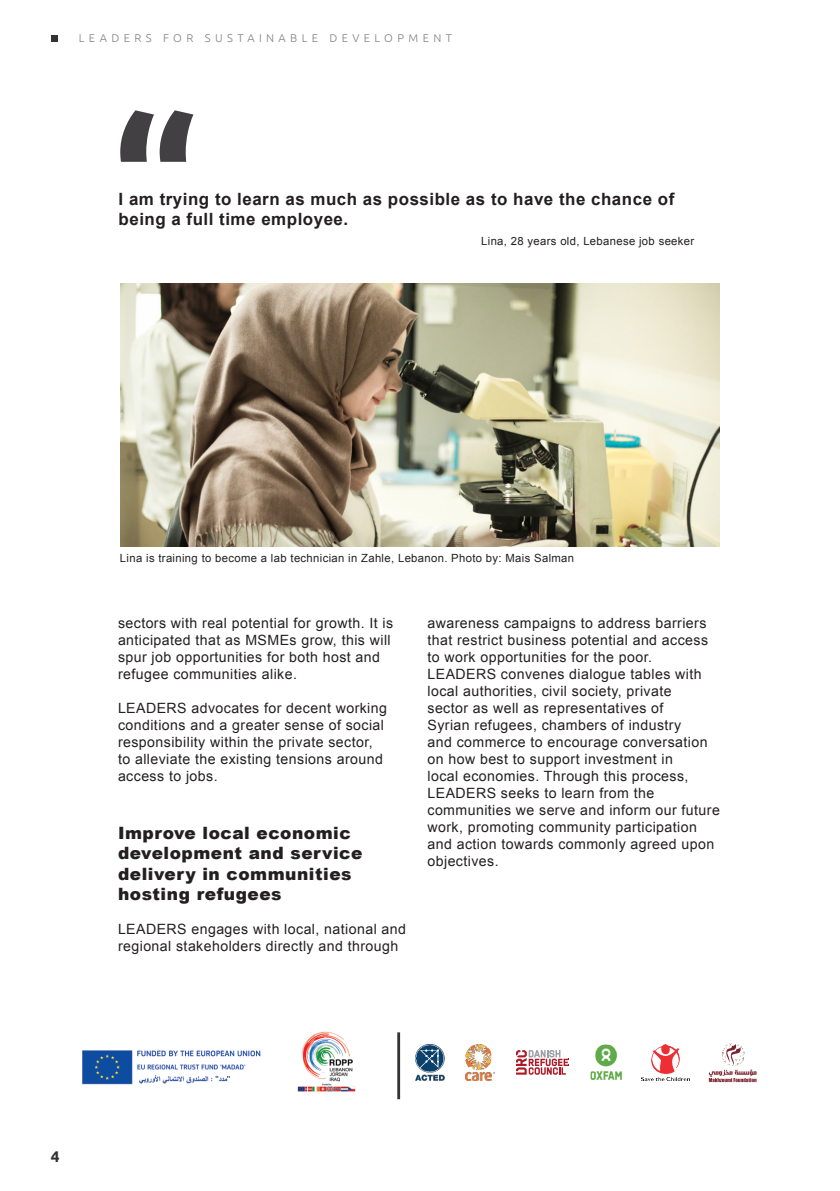
<style>
.page{position:relative;width:840px;height:1191px;background:#fff}
.page>*{position:absolute;margin:0;border:0;box-sizing:border-box;transform-origin:0 0}
.Paragraph_Style_2{font:700 183.2px "Ubuntu";color:#424042}
.t1{font:900 17px/20.4px "Arial";letter-spacing:.03em;color:#231f20}
.t2{font:700 17px/20.2px "Arial";letter-spacing:.03em;color:#231f20}
.t3{font:700 15.6px "Ubuntu";color:#333}
.t4{font:14.2px/17px "Arial";letter-spacing:.03em;color:#231f20}
.t5{font:11.2px "Arial";letter-spacing:.03em;color:#231f20}
.t6{font:300 11.2px "Ubuntu";letter-spacing:.39em;color:#808285}
</style>
<div class="page">
<div style="left:51px;top:35px;width:7px;height:7px;background:#323332"></div>
<img style="left:465px;top:1044px;width:29px;height:36px">
<svg style="left:515px;top:1050px;width:52px;height:24px"></svg>
<img style="left:415px;top:1043px;width:30px;height:38px">
<img style="left:590px;top:1044px;width:32px;height:36px">
<img style="left:641px;top:1044px;width:48px;height:36px">
<svg style="left:708px;top:1043px;width:48px;height:39px"></svg>
<hr style="left:397px;top:1032px;width:3px;height:67px;background:#323332">
<img style="left:120px;top:283px;width:599px;height:264px">
<img style="left:297px;top:1031px;width:59px;height:61px">
<img style="left:82px;top:1050px;width:179px;height:35px">
<p class="t6" style="left:79px;top:32px;width:374px">LEADERS FOR SUSTAINABLE DEVELOPMENT</p>
<p class="Paragraph_Style_2" style="left:113px;top:76px;width:85px">“</p>
<p class="t2" style="left:118px;top:189px;width:557px">I am trying to learn as much as possible as to have the chance of being a full time employee.</p>
<p class="t5" style="left:481px;top:234px;width:214px">Lina, 28 years old, Lebanese job seeker</p>
<p class="t5" style="left:120px;top:551px;width:455px">Lina is training to become a lab technician in Zahle, Lebanon. Photo by: Mais Salman</p>
<p class="t4" style="left:118px;top:615px;width:276px">sectors with real potential for growth. It is anticipated that as MSMEs grow, this will spur job opportunities for both host and refugee communities alike.</p>
<p class="t4" style="left:118px;top:700px;width:270px">LEADERS advocates for decent working conditions and a greater sense of social responsibility within the private sector, to alleviate the existing tensions around access to jobs.</p>
<p class="t1" style="left:118px;top:822px;width:246px">Improve local economic development and service delivery in communities hosting refugees</p>
<p class="t4" style="left:118px;top:920px;width:289px">LEADERS engages with local, national and regional stakeholders directly and through</p>
<p class="t4" style="left:427px;top:615px;width:282px">awareness campaigns to address barriers that restrict business potential and access to work opportunities for the poor.</p>
<p class="t4" style="left:427px;top:666px;width:294px">LEADERS convenes dialogue tables with local authorities, civil society, private<br>sector as well as representatives of<br>Syrian refugees, chambers of industry<br>and commerce to encourage conversation on how best to support investment in<br>local economies. Through this process, LEADERS seeks to learn from the communities we serve and inform our future work, promoting community participation and action towards commonly agreed upon objectives.</p>
<p class="t3" style="left:51px;top:1146px;width:10px">4</p>
</div>
